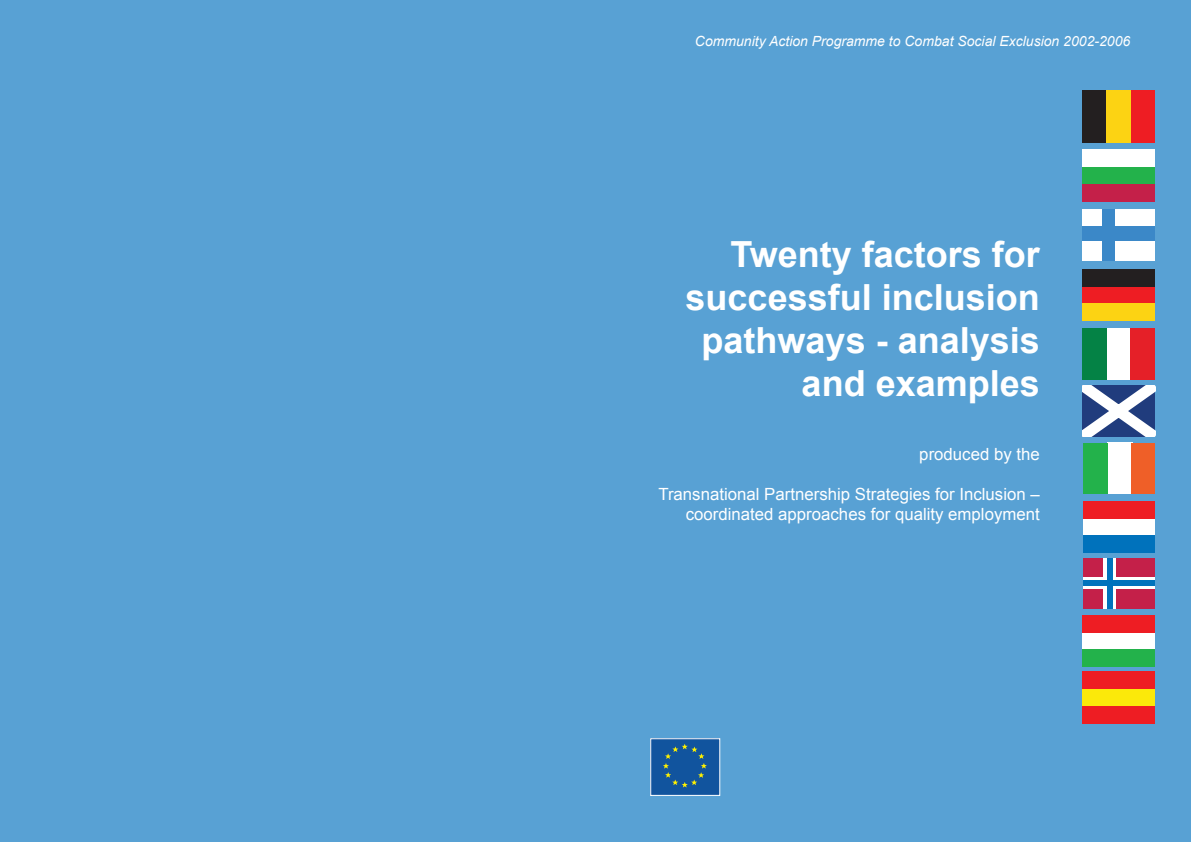
<style>
.page{position:relative;width:1191px;height:842px;background:#58a1d4}
.page>*{position:absolute;margin:0;border:0;box-sizing:border-box;transform-origin:0 0}
.t1{font:700 36px/43.2px "Arial";color:#fff;text-align:right}
.t2{font:16.8px/20.2px "Arial";color:#fff;text-align:right}
.t3{font:italic 14px "Arial";color:#fff}
</style>
<div class="page">
<div style="left:650px;top:739px;width:70px;height:56px;background:#11549e"></div>
<svg style="left:663px;top:744px;width:44px;height:43px"></svg>
<hr style="left:650px;top:739px;width:1px;height:56px;background:#fff">
<hr style="left:650px;top:795px;width:70px;height:1px;background:#fff">
<hr style="left:719px;top:739px;width:1px;height:56px;background:#fff">
<hr style="left:650px;top:738px;width:70px;height:1px;background:#fff">
<div style="left:1082px;top:90px;width:24px;height:53px;background:#231f20"></div>
<div style="left:1130px;top:90px;width:25px;height:53px;background:#ee1d23"></div>
<div style="left:1106px;top:90px;width:24px;height:53px;background:#fcd313"></div>
<div style="left:1082px;top:151px;width:73px;height:44px;background:#23b24b"></div>
<div style="left:1082px;top:150px;width:73px;height:17px;background:#fff"></div>
<div style="left:1082px;top:184px;width:73px;height:18px;background:#c42049"></div>
<div style="left:1082px;top:211px;width:73px;height:43px;background:#fff"></div>
<div style="left:1082px;top:209px;width:73px;height:17px;background:#fff"></div>
<div style="left:1082px;top:244px;width:73px;height:17px;background:#fff"></div>
<div style="left:1082px;top:226px;width:73px;height:15px;background:#3b88c8"></div>
<div style="left:1101px;top:209px;width:13px;height:52px;background:#3b88c8"></div>
<div style="left:1082px;top:271px;width:73px;height:43px;background:#ee1d23"></div>
<div style="left:1082px;top:269px;width:73px;height:17px;background:#231f20"></div>
<div style="left:1082px;top:304px;width:73px;height:17px;background:#fcd313"></div>
<div style="left:1082px;top:617px;width:72px;height:43px;background:#fff"></div>
<div style="left:1082px;top:615px;width:72px;height:17px;background:#ee1d23"></div>
<div style="left:1082px;top:649px;width:72px;height:17px;background:#23b24b"></div>
<div style="left:1107px;top:443px;width:25px;height:51px;background:#fff"></div>
<div style="left:1083px;top:443px;width:24px;height:51px;background:#23b24b"></div>
<div style="left:1131px;top:443px;width:24px;height:51px;background:#ef5f28"></div>
<div style="left:1082px;top:328px;width:72px;height:52px;background:#fff"></div>
<div style="left:1082px;top:328px;width:24px;height:52px;background:#048245"></div>
<div style="left:1131px;top:328px;width:23px;height:52px;background:#e52028"></div>
<div style="left:1083px;top:503px;width:71px;height:43px;background:#fff"></div>
<div style="left:1083px;top:501px;width:71px;height:17px;background:#ee1d23"></div>
<div style="left:1083px;top:535px;width:71px;height:18px;background:#0072bc"></div>
<svg style="left:1154px;top:535px;width:1px;height:18px"></svg>
<div style="left:1083px;top:558px;width:72px;height:51px;background:#c42049"></div>
<svg style="left:1103px;top:558px;width:13px;height:51px"></svg>
<div style="left:1083px;top:577px;width:72px;height:12px;background:#fff"></div>
<div style="left:1106px;top:558px;width:6px;height:51px;background:#0072bc"></div>
<div style="left:1083px;top:580px;width:72px;height:6px;background:#0072bc"></div>
<svg style="left:1082px;top:385px;width:73px;height:52px;background:#8494b7"></svg>
<div style="left:1082px;top:673px;width:72px;height:43px;background:#fbe90a"></div>
<div style="left:1082px;top:672px;width:72px;height:17px;background:#ee1d23"></div>
<div style="left:1082px;top:706px;width:72px;height:17px;background:#ee1d23"></div>
<p class="t3" style="left:695px;top:33px;width:437px">Community Action Programme to Combat Social Exclusion 2002-2006</p>
<h1 class="t1" style="left:685px;top:232px;width:356px">Twenty factors for successful inclusion pathways - analysis and examples</h1>
<p class="t2" style="left:919px;top:444px;width:122px">produced by the</p>
<p class="t2" style="left:658px;top:484px;width:383px">Transnational Partnership Strategies for Inclusion – coordinated approaches for quality employment</p>
</div>
